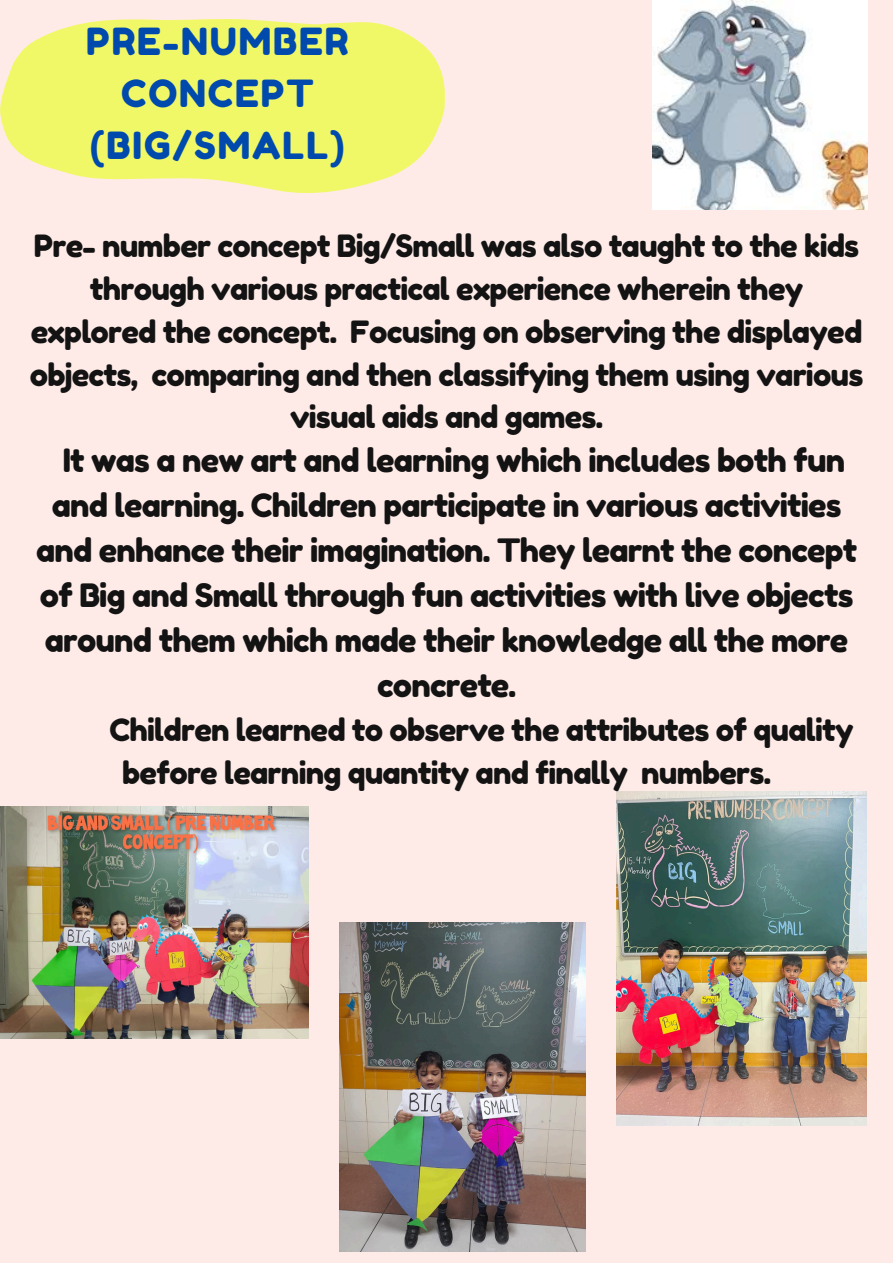
<style>
.page{position:relative;width:893px;height:1263px;background:#feebe7}
.page>*{position:absolute;margin:0;border:0;box-sizing:border-box;transform-origin:0 0}
.t1{font:37.35px/52.3px "Fredoka One";letter-spacing:.05em;color:#004aad;text-align:center}
.t2{font:32.17px/45px "Fredoka One";letter-spacing:-.025em;color:#141313;text-align:center}
.t3{font:30.67px/42.8px "Fredoka One";letter-spacing:-.025em;color:#141313;text-align:center}
</style>
<div class="page">
<svg style="left:0;top:19px;width:445px;height:174px;background:#f2f57a"></svg>
<img style="left:0;top:807px;width:309px;height:231px">
<img style="left:339px;top:922px;width:247px;height:329px">
<img style="left:616px;top:791px;width:250px;height:334px">
<img style="left:652px;top:0;width:215px;height:210px">
<p class="t1" style="left:86px;top:15px;width:264px">PRE-NUMBER<br>CONCEPT (BIG/SMALL)</p>
<p class="t3" style="left:30px;top:225px;width:835px">Pre- number concept Big/Small was also taught to the kids through various practical experience wherein they explored the concept. Focusing on observing the displayed objects, comparing and then classifying them using various visual aids and games.</p>
<p class="t2" style="left:36px;top:438px;width:822px">It was a new art and learning which includes both fun and learning. Children participate in various activities and enhance their imagination. They learnt the concept of Big and Small through fun activities with live objects around them which made their knowledge all the more concrete.</p>
<p class="t3" style="left:122px;top:708px;width:733px;text-align:left;text-indent:-13px">Children learned to observe the attributes of quality before learning quantity and finally numbers.</p>
</div>
